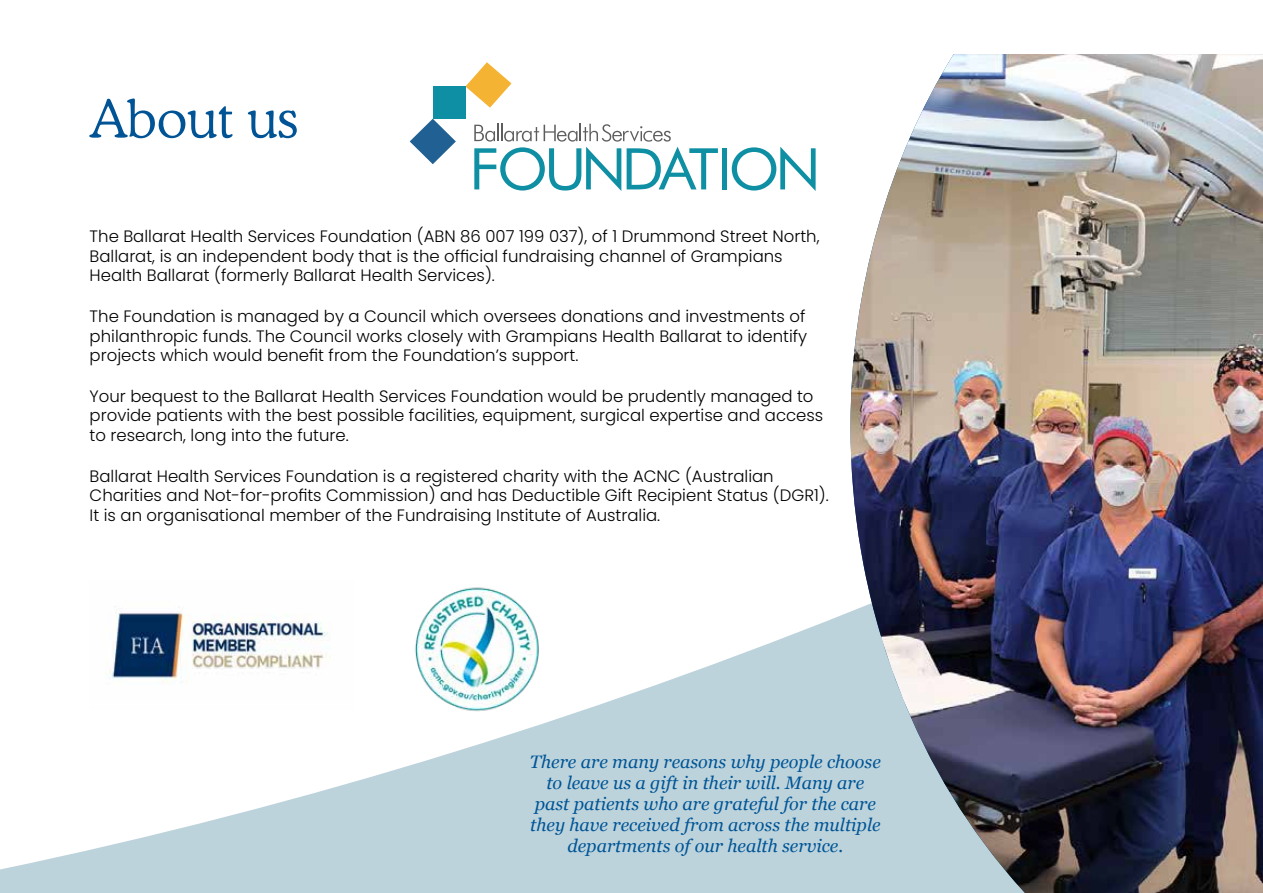
<style>
.page{position:relative;width:1263px;height:893px;background:#fff}
.page>*{position:absolute;margin:0;border:0;box-sizing:border-box;transform-origin:0 0}
.t1{font:300 52.5px "Cooper BT";color:#005496}
.t2{font:italic 18px/21px "Georgia";color:#005596;text-align:center}
.t3{font:300 16.5px/19.5px "Poppins";color:#000}
</style>
<div class="page">
<svg style="left:465px;top:62px;width:46px;height:46px"></svg>
<div style="left:433px;top:87px;width:32px;height:32px;background:#0f8fa4"></div>
<svg style="left:410px;top:119px;width:46px;height:45px"></svg>
<div style="left:722px;top:148px;width:5px;height:41px;background:#0f8fa4"></div>
<svg style="left:732px;top:147px;width:84px;height:44px"></svg>
<svg style="left:474px;top:124px;width:244px;height:67px"></svg>
<svg style="left:0;top:606px;width:850px;height:287px;fill:#bdd3dc"></svg>
<img style="left:405px;top:587px;width:147px;height:130px">
<img style="left:850px;top:54px;width:413px;height:839px">
<h1 class="t1" style="left:90px;top:87px;width:209px">About us</h1>
<p class="t3" style="left:90px;top:227px;width:731px">The Ballarat Health Services Foundation (ABN 86 007 199 037), of 1 Drummond Street North,<br>Ballarat, is an independent body that is the official fundraising channel of Grampians<br>Health Ballarat (formerly Ballarat Health Services).</p>
<p class="t3" style="left:90px;top:307px;width:719px;text-align:justify">The Foundation is managed by a Council which oversees donations and investments of philanthropic funds. The Council works closely with Grampians Health Ballarat to identify projects which would benefit from the Foundation’s support.</p>
<p class="t3" style="left:90px;top:386px;width:735px">Your bequest to the Ballarat Health Services Foundation would be prudently managed to provide patients with the best possible facilities, equipment, surgical expertise and access to research, long into the future.</p>
<p class="t3" style="left:90px;top:466px;width:741px">Ballarat Health Services Foundation is a registered charity with the ACNC (Australian<br>Charities and Not-for-profits Commission) and has Deductible Gift Recipient Status (DGR1).<br>It is an organisational member of the Fundraising Institute of Australia.</p>
<p class="t2" style="left:530px;top:752px;width:352px">There are many reasons why people choose to leave us a gift in their will. Many are past patients who are grateful for the care they have received from across the multiple departments of our health service.</p>
</div>
